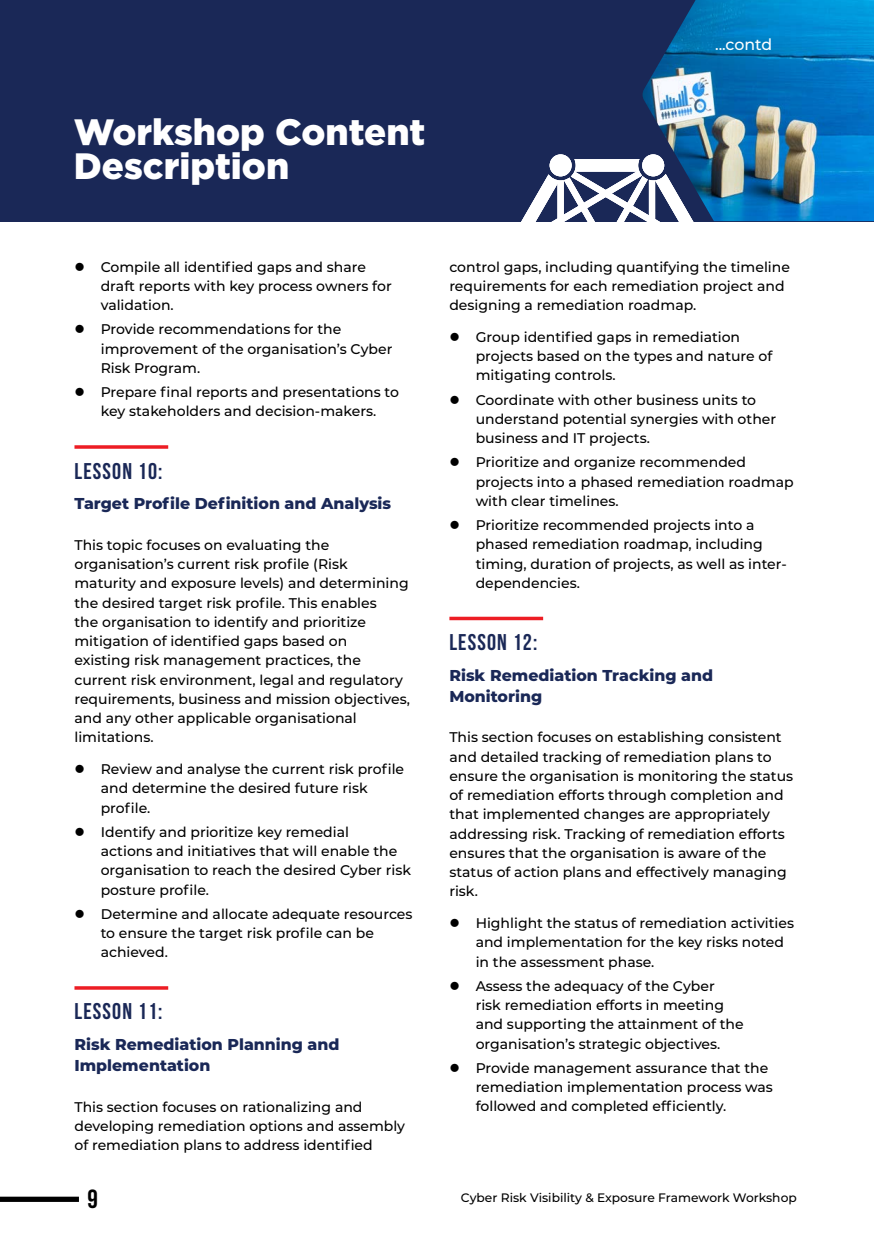
<style>
.page{position:relative;width:874px;height:1241px;background:#fff}
.page>*{position:absolute;margin:0;border:0;box-sizing:border-box;transform-origin:0 0}
.t1{font:900 36.57px/33.8px "Gotham";color:#fff}
.t2{font:700 26.25px "Bebas Neue";color:#000}
.Lessons_Numbering{font:700 22.75px "Bebas Neue";letter-spacing:.05em;color:#1a2857}
.Lesson_Heading{font:800 15.75px/21px "Montserrat";color:#1a2857}
.t3{font:500 15.75px "Montserrat";letter-spacing:-.005em;color:#fff}
.COurse_Breakdown_int{font:500 14px/19.2px "Montserrat";color:#000}
.t4{font:500 12.25px "Montserrat";color:#000}
</style>
<div class="page">
<div style="left:0;top:1196px;width:79px;height:5px;background:#000"></div>
<div style="left:0;top:0;width:873px;height:221px;background:#1a2857"></div>
<img style="left:642px;top:0;width:231px;height:221px">
<svg style="left:521px;top:159px;width:177px;height:62px"></svg>
<div style="left:549px;top:154px;width:22px;height:22px;background:#fff;border-radius:50%"></div>
<div style="left:642px;top:154px;width:21px;height:22px;background:#fff;border-radius:50%"></div>
<hr style="left:74px;top:445px;width:94px;height:3px;background:#ed1d24">
<hr style="left:74px;top:986px;width:94px;height:3px;background:#ed1d24">
<svg style="left:449px;top:616px;width:94px;height:4px"></svg>
<p class="t1" style="left:74px;top:114px;width:353px">Workshop Content<br>Description</p>
<p class="t3" style="left:714px;top:33px;width:59px">...contd</p>
<p class="COurse_Breakdown_int" style="left:101px;top:256px;width:292px">Compile all identified gaps and share draft reports with key process owners for validation.</p>
<p class="COurse_Breakdown_int" style="left:101px;top:319px;width:293px">Provide recommendations for the improvement of the organisation’s Cyber<br>Risk Program.</p>
<p class="COurse_Breakdown_int" style="left:101px;top:382px;width:299px">Prepare final reports and presentations to key stakeholders and decision-makers.</p>
<p class="Lessons_Numbering" style="left:74px;top:458px;width:89px">LESSON 10:</p>
<p class="Lesson_Heading" style="left:74px;top:492px;width:318px">Target Profile Definition and Analysis</p>
<p class="COurse_Breakdown_int" style="left:74px;top:534px;width:337px">This topic focuses on evaluating the organisation’s current risk profile (Risk maturity and exposure levels) and determining the desired target risk profile. This enables<br>the organisation to identify and prioritize mitigation of identified gaps based on<br>existing risk management practices, the current risk environment, legal and regulatory requirements, business and mission objectives, and any other applicable organisational limitations.</p>
<p class="COurse_Breakdown_int" style="left:101px;top:758px;width:305px">Review and analyse the current risk profile and determine the desired future risk profile.</p>
<p class="COurse_Breakdown_int" style="left:101px;top:821px;width:311px">Identify and prioritize key remedial<br>actions and initiatives that will enable the organisation to reach the desired Cyber risk posture profile.</p>
<p class="COurse_Breakdown_int" style="left:101px;top:903px;width:313px">Determine and allocate adequate resources to ensure the target risk profile can be achieved.</p>
<p class="Lessons_Numbering" style="left:74px;top:998px;width:89px">LESSON 11:</p>
<p class="Lesson_Heading" style="left:74px;top:1033px;width:266px">Risk Remediation Planning and<br>Implementation</p>
<p class="COurse_Breakdown_int" style="left:74px;top:1096px;width:332px">This section focuses on rationalizing and developing remediation options and assembly of remediation plans to address identified</p>
<p class="COurse_Breakdown_int" style="left:449px;top:256px;width:342px">control gaps, including quantifying the timeline requirements for each remediation project and designing a remediation roadmap.</p>
<p class="COurse_Breakdown_int" style="left:475px;top:327px;width:298px">Group identified gaps in remediation projects based on the types and nature of mitigating controls.</p>
<p class="COurse_Breakdown_int" style="left:475px;top:389px;width:302px">Coordinate with other business units to understand potential synergies with other business and IT projects.</p>
<p class="COurse_Breakdown_int" style="left:475px;top:452px;width:319px">Prioritize and organize recommended projects into a phased remediation roadmap with clear timelines.</p>
<p class="COurse_Breakdown_int" style="left:475px;top:515px;width:312px">Prioritize recommended projects into a phased remediation roadmap, including timing, duration of projects, as well as inter&shy;dependencies.</p>
<p class="Lessons_Numbering" style="left:449px;top:629px;width:89px">LESSON 12:</p>
<p class="Lesson_Heading" style="left:449px;top:664px;width:265px">Risk Remediation Tracking and<br>Monitoring</p>
<p class="COurse_Breakdown_int" style="left:449px;top:727px;width:345px">This section focuses on establishing consistent and detailed tracking of remediation plans to ensure the organisation is monitoring the status of remediation efforts through completion and that implemented changes are appropriately addressing risk. Tracking of remediation efforts ensures that the organisation is aware of the status of action plans and effectively managing risk.</p>
<p class="COurse_Breakdown_int" style="left:475px;top:912px;width:320px">Highlight the status of remediation activities and implementation for the key risks noted in the assessment phase.</p>
<p class="COurse_Breakdown_int" style="left:475px;top:975px;width:269px">Assess the adequacy of the Cyber<br>risk remediation efforts in meeting and supporting the attainment of the organisation’s strategic objectives.</p>
<p class="COurse_Breakdown_int" style="left:475px;top:1057px;width:298px">Provide management assurance that the remediation implementation process was followed and completed efficiently.</p>
<h2 class="t2" style="left:87px;top:1183px;width:12px">9</h2>
<p class="t4" style="left:460px;top:1189px;width:337px">Cyber Risk Visibility &amp; Exposure Framework Workshop</p>
</div>
